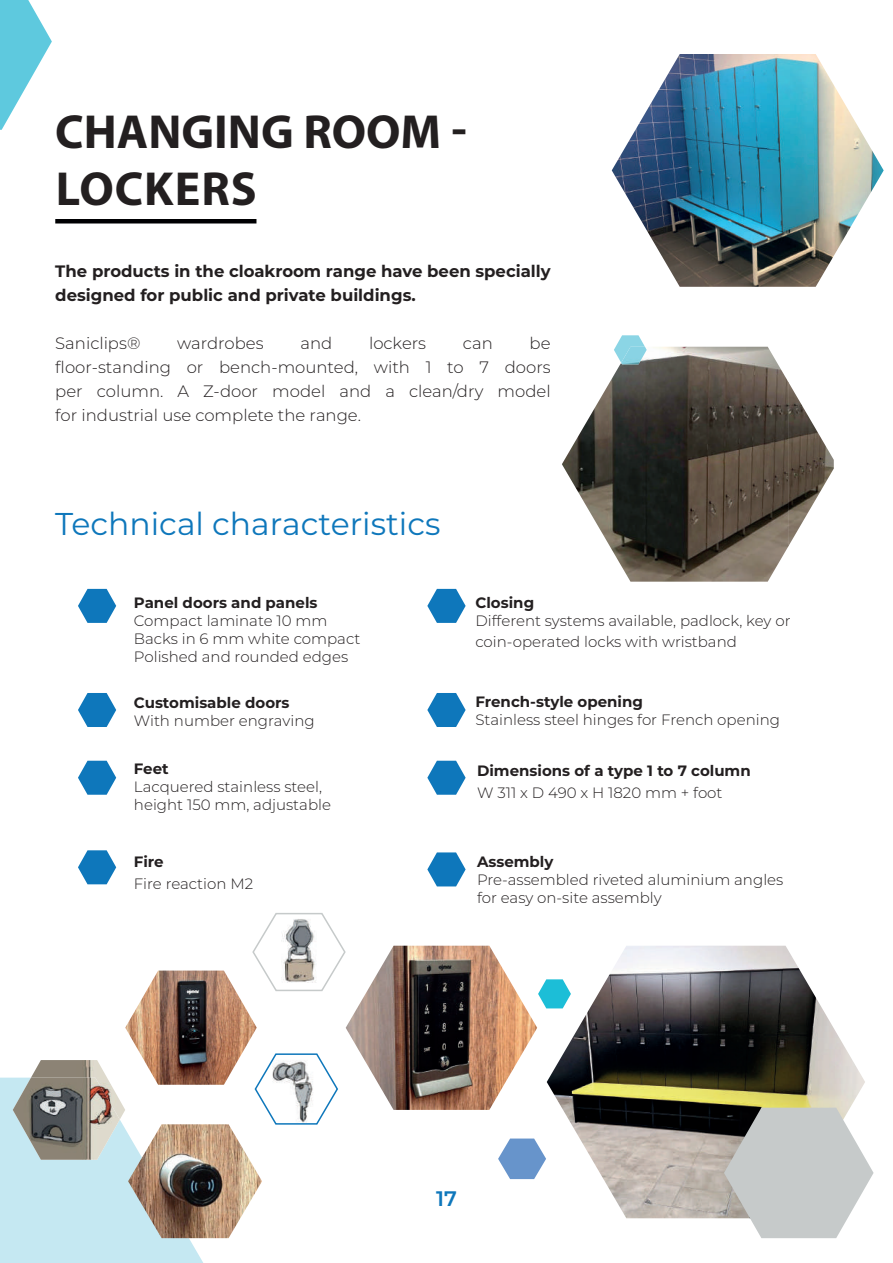
<style>
.page{position:relative;width:893px;height:1263px;background:#fff}
.page>*{position:absolute;margin:0;border:0;box-sizing:border-box;transform-origin:0 0}
.t1{font:700 48px/57.6px "Myriad Pro";color:#231f20}
.t2{font:31.5px "Montserrat";color:#0e77bb}
.t3{font:600 21px "Montserrat";color:#0e77bb}
.t4{font:300 16.5px/24px "Montserrat";color:#231f20;text-align:justify}
.t5{font:700 16.5px/24px "Montserrat";color:#231f20}
.t6{font:300 15px/18px "Montserrat";color:#231f20}
.t7{font:700 15px "Montserrat";color:#231f20}
</style>
<div class="page">
<svg style="left:78px;top:589px;width:38px;height:34px"></svg>
<svg style="left:78px;top:693px;width:38px;height:34px"></svg>
<svg style="left:78px;top:761px;width:38px;height:34px"></svg>
<svg style="left:78px;top:850px;width:38px;height:34px"></svg>
<svg style="left:427px;top:589px;width:39px;height:34px"></svg>
<svg style="left:427px;top:693px;width:39px;height:34px"></svg>
<svg style="left:427px;top:761px;width:39px;height:34px"></svg>
<svg style="left:427px;top:852px;width:39px;height:34px"></svg>
<svg style="left:0;top:1077px;width:203px;height:186px"></svg>
<svg style="left:498px;top:1138px;width:48px;height:41px"></svg>
<img style="left:547px;top:946px;width:318px;height:272px">
<svg style="left:538px;top:979px;width:33px;height:29px"></svg>
<svg style="left:252px;top:913px;width:94px;height:79px"></svg>
<svg style="left:254px;top:1053px;width:84px;height:72px"></svg>
<img style="left:31px;top:1060px;width:94px;height:59px">
<img style="left:13px;top:1077px;width:107px;height:83px">
<img style="left:346px;top:946px;width:191px;height:164px">
<img style="left:125px;top:970px;width:132px;height:115px">
<img style="left:128px;top:1124px;width:134px;height:114px">
<svg style="left:724px;top:1107px;width:150px;height:131px;background:#c4c7c6"></svg>
<img style="left:612px;top:54px;width:272px;height:233px">
<img style="left:562px;top:347px;width:227px;height:235px">
<img style="left:788px;top:382px;width:46px;height:164px">
<svg style="left:614px;top:335px;width:31px;height:28px"></svg>
<img style="left:621px;top:347px;width:26px;height:17px">
<svg style="left:0;top:0;width:52px;height:130px"></svg>
<hr style="left:55px;top:219px;width:201px;height:4px;background:#000002">
<h1 class="t1" style="left:55px;top:101px;width:413px">CHANGING ROOM -<br>LOCKERS</h1>
<p class="t5" style="left:55px;top:259px;width:497px">The products in the cloakroom range have been specially designed for public and private buildings.</p>
<p class="t4" style="left:55px;top:331px;width:87px">Saniclips®</p>
<p class="t4" style="left:177px;top:331px;width:88px">wardrobes</p>
<p class="t4" style="left:300px;top:331px;width:33px">and</p>
<p class="t4" style="left:369px;top:331px;width:59px">lockers</p>
<p class="t4" style="left:463px;top:331px;width:31px">can</p>
<p class="t4" style="left:55px;top:331px;width:497px;text-indent:474px">be floor-standing or bench-mounted, with 1 to 7 doors per column. A Z-door model and a clean/dry model for industrial use complete the range.</p>
<h2 class="t2" style="left:55px;top:503px;width:387px">Technical characteristics</h2>
<p class="t7" style="left:134px;top:592px;width:185px">Panel doors and panels</p>
<p class="t6" style="left:134px;top:611px;width:228px">Compact laminate 10 mm<br>Backs in 6 mm white compact<br>Polished and rounded edges</p>
<p class="t7" style="left:134px;top:692px;width:157px">Customisable doors</p>
<p class="t6" style="left:134px;top:711px;width:182px">With number engraving</p>
<p class="t7" style="left:134px;top:758px;width:36px">Feet</p>
<p class="t6" style="left:134px;top:777px;width:199px">Lacquered stainless steel, height 150 mm, adjustable</p>
<p class="t7" style="left:134px;top:851px;width:31px">Fire</p>
<p class="t6" style="left:134px;top:874px;width:121px">Fire reaction M2</p>
<p class="t7" style="left:475px;top:592px;width:60px">Closing</p>
<p class="t6" style="left:475px;top:609px;width:317px;line-height:21.6px">Different systems available, padlock, key or coin-operated locks with wristband</p>
<p class="t7" style="left:475px;top:691px;width:169px">French-style opening</p>
<p class="t6" style="left:475px;top:710px;width:306px">Stainless steel hinges for French opening</p>
<p class="t7" style="left:477px;top:760px;width:275px">Dimensions of a type 1 to 7 column</p>
<p class="t6" style="left:477px;top:783px;width:247px">W 311 x D 490 x H 1820 mm + foot</p>
<p class="t7" style="left:477px;top:851px;width:78px">Assembly</p>
<p class="t6" style="left:477px;top:870px;width:308px">Pre-assembled riveted aluminium angles for easy on-site assembly</p>
<h3 class="t3" style="left:436px;top:1183px;width:22px">17</h3>
</div>
